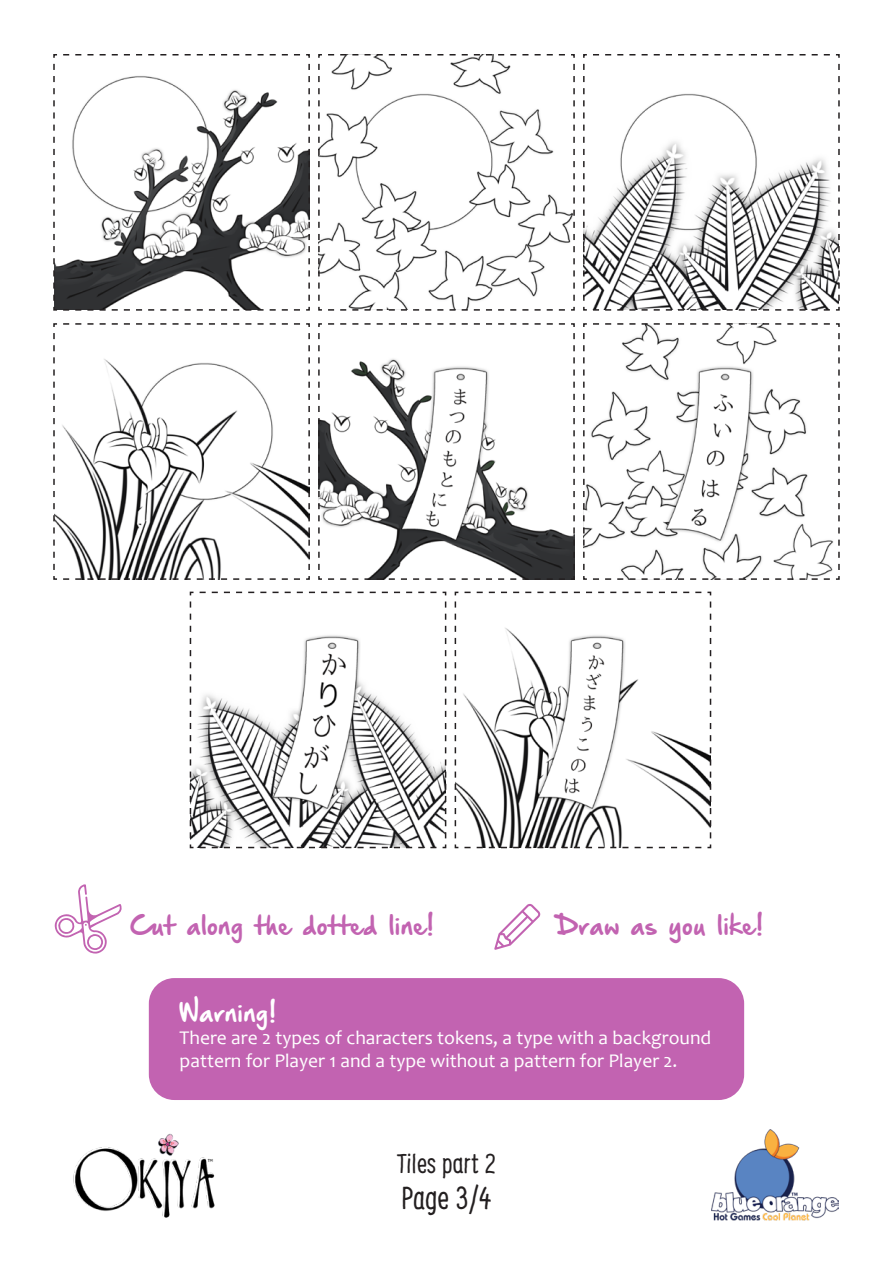
<style>
.page{position:relative;width:893px;height:1263px;background:#fff}
.page>*{position:absolute;margin:0;border:0;box-sizing:border-box;transform-origin:0 0}
.t1{font:31.5px "Supernettcn";color:#231f20}
.t2{font:27px "Supernettcn";color:#231f20}
.t3{font:22.5px "Hand Of Sean Demo";color:#c263b1}
.t4{font:22.5px "Hand Of Sean Demo";color:#fff}
.t5{font:19.5px/22.4px "Candara";color:#fff}
</style>
<div class="page">
<div style="left:149px;top:978px;width:595px;height:122px;background:#c263b1;border-radius:26px"></div>
<svg style="left:454px;top:591px;width:258px;height:258px"></svg>
<svg style="left:318px;top:54px;width:257px;height:257px"></svg>
<svg style="left:318px;top:323px;width:257px;height:257px"></svg>
<svg style="left:583px;top:54px;width:257px;height:257px"></svg>
<svg style="left:583px;top:323px;width:257px;height:257px"></svg>
<svg style="left:189px;top:591px;width:258px;height:258px"></svg>
<svg style="left:53px;top:54px;width:257px;height:257px"></svg>
<svg style="left:53px;top:323px;width:257px;height:257px"></svg>
<img style="left:73px;top:1133px;width:142px;height:85px">
<img style="left:711px;top:1129px;width:128px;height:91px">
<svg style="left:54px;top:884px;width:68px;height:70px"></svg>
<svg style="left:494px;top:904px;width:46px;height:46px"></svg>
<p class="t3" style="left:130px;top:914px;width:305px">Cut along the dotted line!</p>
<p class="t3" style="left:557px;top:914px;width:208px">Draw as you like!</p>
<p class="t4" style="left:180px;top:1001px;width:98px">Warning!</p>
<p class="t5" style="left:180px;top:1026px;width:533px">There are 2 types of characters tokens, a type with a background pattern for Player 1 and a type without a pattern for Player 2.</p>
<h2 class="t2" style="left:397px;top:1145px;width:100px">Tiles part 2</h2>
<h1 class="t1" style="left:401px;top:1177px;width:91px">Page 3/4</h1>
</div>
